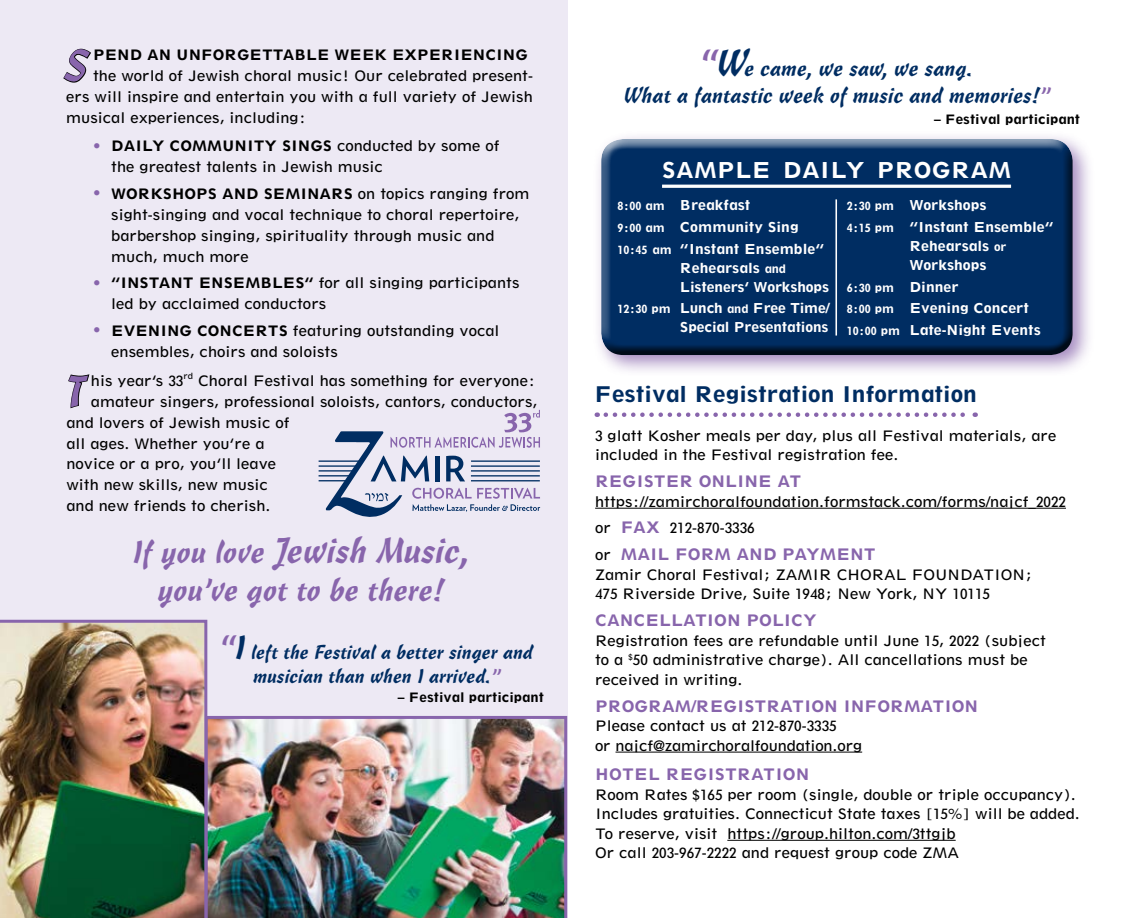
<style>
.page{position:relative;width:1134px;height:918px;background:#fff}
.page>*{position:absolute;margin:0;border:0;box-sizing:border-box;transform-origin:0 0}
.t1{font:43.65px "Freehand 471 BT Regular SC800";color:#8865ac}
.t2{font:43.65px "Freehand 471 BT";color:#8865ac}
.t3{font:35.25px "Freehand 471 BT";color:#8865ac}
.t4{font:31.05px "Freehand 471 BT";color:#8865ac}
.t5{font:22.8px "Spartan Heavy Classified";letter-spacing:.01em;color:#fff}
.t6{font:22.5px "Spartan Heavy Classified";color:#002d62}
.t7{font:21.75px/27px "Freehand 471 BT";color:#002d62;text-align:center}
.t8{font:19.5px/24px "Freehand 471 BT";color:#002d62;text-align:center}
.t9{font:16.5px "Spartan Heavy Classified";color:#8865ac}
.t10{font:15px/20.9px "Spartan Book Classified";color:#000}
.t11{font:15px "Spartan Heavy Classified";color:#000}
.t12{font:14.25px/21.8px "Spartan Heavy Classified";color:#fff}
.t13{font:13.5px "Spartan Heavy Classified";color:#000}
.t14{font:12px "Spartan Heavy Classified";color:#fff}
.s1{color:#8865ac}
.s2{font-family:"Spartan Heavy Classified"}
.s3{font-size:31.05px}
.s4{font-size:32.7px;color:#8865ac}
.s5{font-size:32.7px}
.s6{font-size:36.45px;color:#8865ac}
.s7{font-size:36.45px}
.s8{font-size:12px}
.s9{font-size:14.25px}
.s10{font-family:"Spartan Heavy Classified";font-size:16.5px;color:#8865ac}
.s11{font-family:"Spartan Book Classified";font-size:15px;color:#000}
</style>
<div class="page">
<div style="left:0;top:0;width:567px;height:918px;background:#ede9f4"></div>
<img style="left:207px;top:716px;width:360px;height:202px">
<img style="left:0;top:620px;width:207px;height:298px">
<hr style="left:595px;top:508px;width:471px;height:1px;background:#000">
<hr style="left:616px;top:752px;width:246px;height:1px;background:#000">
<hr style="left:727px;top:840px;width:229px;height:1px;background:#000">
<svg style="left:606px;top:412px;width:370px;height:5px"></svg>
<div style="left:593px;top:130px;width:502px;height:247px;background:#8865ac;opacity:.75"></div>
<div style="left:601px;top:139px;width:472px;height:203px;background:#fff;opacity:.75"></div>
<div style="left:601px;top:144px;width:472px;height:214px;background:#000;opacity:.75"></div>
<hr style="left:662px;top:185px;width:349px;height:3px;background:#fff">
<hr style="left:835px;top:199px;width:2px;height:137px;background:#fff">
<svg style="left:63px;top:48px;width:28px;height:35px"></svg>
<svg style="left:68px;top:374px;width:22px;height:35px"></svg>
<svg style="left:319px;top:410px;width:221px;height:107px"></svg>
<h1 class="t1" style="left:66px;top:40px;width:24px">S</h1>
<p class="t11" style="left:93px;top:46px;width:25px">Pend</p>
<p class="t11" style="left:147px;top:46px;width:42px">an unfor</p>
<p class="t11" style="left:237px;top:46px;width:25px">gettable</p>
<p class="t11" style="left:335px;top:46px;width:14px">wee</p>
<p class="t11" style="left:375px;top:46px;width:30px">k experiencin</p>
<p class="t11" style="left:515px;top:46px;width:14px">g</p>
<p class="t10" style="left:66px;top:65px;width:468px;text-align:justify;text-indent:27px">the world of Jewish choral music! Our celebrated present&shy;ers will inspire and entertain you with a full variety of Jewish musical experiences, including:</p>
<p class="t11" style="left:93px;top:137px;width:42px"><span class="s1">•</span> Daily</p>
<p class="t11" style="left:170px;top:137px;width:24px">Community</p>
<p class="t10" style="left:111px;top:135px;width:390px;text-indent:171px"><span class="s2">Sin gs</span> conducted by some of the greatest talents in Jewish music</p>
<p class="t11" style="left:93px;top:184px;width:82px"><span class="s1">•</span> Wor kshops</p>
<p class="t11" style="left:222px;top:184px;width:13px">and</p>
<p class="t11" style="left:264px;top:184px;width:22px">Seminars</p>
<p class="t10" style="left:111px;top:183px;width:420px;text-indent:247px">on topics ranging from sight-singing and vocal technique to choral repertoire, barbershop singing, spirituality through music and much, much more</p>
<p class="t11" style="left:93px;top:274px;width:46px"><span class="s1">•</span> “Instant</p>
<p class="t11" style="left:199px;top:274px;width:25px">Ensembles</p>
<p class="t10" style="left:111px;top:273px;width:410px;text-indent:193px"><span class="s2">”</span> for all singing participants led by acclaimed conductors</p>
<p class="t11" style="left:93px;top:321px;width:43px"><span class="s1">•</span> Evenin</p>
<p class="t11" style="left:180px;top:321px;width:41px">g Concerts</p>
<p class="t10" style="left:111px;top:320px;width:390px;text-indent:182px">featuring outstanding vocal ensembles, choirs and soloists</p>
<h1 class="t2" style="left:66px;top:365px;width:21px">T</h1>
<p class="t10" style="left:91px;top:370px;width:446px">his year’s 33<sup>rd</sup> Choral Festival has something for everyone:</p>
<p class="t10" style="left:91px;top:391px;width:448px">amateur singers, professional soloists, cantors, conductors,</p>
<p class="t10" style="left:66px;top:412px;width:225px">and lovers of Jewish music of</p>
<p class="t10" style="left:66px;top:433px;width:200px">all ages. Whether you’re a</p>
<p class="t10" style="left:66px;top:453px;width:211px">novice or a pro, you’ll leave</p>
<p class="t10" style="left:66px;top:474px;width:203px">with new skills, new music</p>
<p class="t10" style="left:66px;top:495px;width:206px">and new friends to cherish.</p>
<h2 class="t3" style="left:133px;top:530px;width:339px"><span class="s3">If you love</span> Jewish Music,</h2>
<h3 class="t4" style="left:159px;top:571px;width:288px">you’ve got to be there!</h3>
<h3 class="t8" style="left:221px;top:640px;width:315px"><span class="s4">“</span><span class="s5">I</span> left the Festival a better singer and musician than when I arrived.<span class="s1">”</span></h3>
<p class="t13" style="left:398px;top:689px;width:148px">– Festival participant</p>
<h3 class="t7" style="left:624px;top:55px;width:428px"><span class="s6">“</span><span class="s7">W</span>e came, we saw, we sang.<br>What a fantastic week of music and memories!<span class="s1">”</span></h3>
<p class="t13" style="left:934px;top:111px;width:148px">– Festival participant</p>
<h3 class="t5" style="left:662px;top:155px;width:351px">SAMPLE DAILY PROGRAM</h3>
<p class="t12" style="left:847px;top:194px;width:208px"><span class="s8">2:30 pm</span> Workshops<br><span class="s8">4:15 pm</span> “Instant Ensemble”</p>
<p class="t12" style="left:909px;top:236px;width:99px;line-height:18.9px">Rehearsals <span class="s8">or<br></span>Workshops</p>
<p class="t14" style="left:847px;top:280px;width:113px">6:30 pm <span class="s9">Dinner</span></p>
<p class="t12" style="left:847px;top:297px;width:195px"><span class="s8">8:00 pm</span> Evening Concert<br><span class="s8">10:00 pm</span> Late-Night Events</p>
<p class="t12" style="left:618px;top:194px;width:208px"><span class="s8">8:00 am</span> Breakfast<br><span class="s8">9:00 am</span> Community Sing<br><span class="s8">10:45 am</span> “Instant Ensemble”</p>
<p class="t12" style="left:680px;top:258px;width:151px;line-height:18.9px">Rehearsals <span class="s8">and<br></span>Listeners’ Workshops</p>
<p class="t12" style="left:618px;top:298px;width:214px;line-height:18.9px;text-align:right"><span class="s8">12:30 pm</span> Lunch <span class="s8">and</span> Free Time/<br>Special Presentations</p>
<h3 class="t6" style="left:595px;top:379px;width:384px">Festival Registration Information</h3>
<p class="t10" style="left:595px;top:425px;width:463px;line-height:19.5px">3 glatt Kosher meals per day, plus all Festival materials, are included in the Festival registration fee.</p>
<p class="t9" style="left:595px;top:471px;width:53px">register</p>
<p class="t9" style="left:699px;top:471px;width:13px">online</p>
<p class="t9" style="left:777px;top:471px;width:13px">at</p>
<p class="t10" style="left:595px;top:488px;width:472px;line-height:26.7px">https://zamirchoralfoundation.formstack.com/forms/najcf_2022 or <span class="s10">FAX</span> 212-870-3336</p>
<p class="t9" style="left:595px;top:544px;width:282px"><span class="s11">or</span> MAIL FORM AND PAYMENT</p>
<p class="t10" style="left:595px;top:564px;width:201px">Zamir Choral Festival; Zamir</p>
<p class="t10" style="left:837px;top:564px;width:146px">Choral Foun dati</p>
<p class="t10" style="left:1001px;top:564px;width:33px">on;</p>
<p class="t10" style="left:595px;top:583px;width:396px">475 Riverside Drive, Suite 1948; New York, NY 10115</p>
<p class="t9" style="left:595px;top:610px;width:13px">cancellation</p>
<p class="t9" style="left:746px;top:610px;width:13px">policy</p>
<p class="t10" style="left:595px;top:630px;width:452px;line-height:19.5px">Registration fees are refundable until June 15, 2022 (subject to a <sup>$</sup>50 administrative charge). All cancellations must be received in writing.</p>
<p class="t9" style="left:595px;top:695px;width:14px">pro</p>
<p class="t9" style="left:635px;top:695px;width:29px">gram</p>
<p class="t9" style="left:691px;top:695px;width:58px">/registration</p>
<p class="t9" style="left:844px;top:695px;width:136px">INFORMATION</p>
<p class="t10" style="left:595px;top:716px;width:269px;line-height:19.5px">Please contact us at 212-870-3335<br>or najcf@zamirchoralfoundation.org</p>
<p class="t9" style="left:595px;top:764px;width:216px">HOTEL REGISTRATION</p>
<p class="t10" style="left:595px;top:785px;width:486px;line-height:19.5px">Room Rates $165 per room (single, double or triple occupancy).<br>Includes gratuities. Connecticut State taxes [15%] will be added.<br>To reserve, visit https://group.hilton.com/3ttgjb<br>O r call 203-967-2222 and request group code ZMA</p>
</div>
